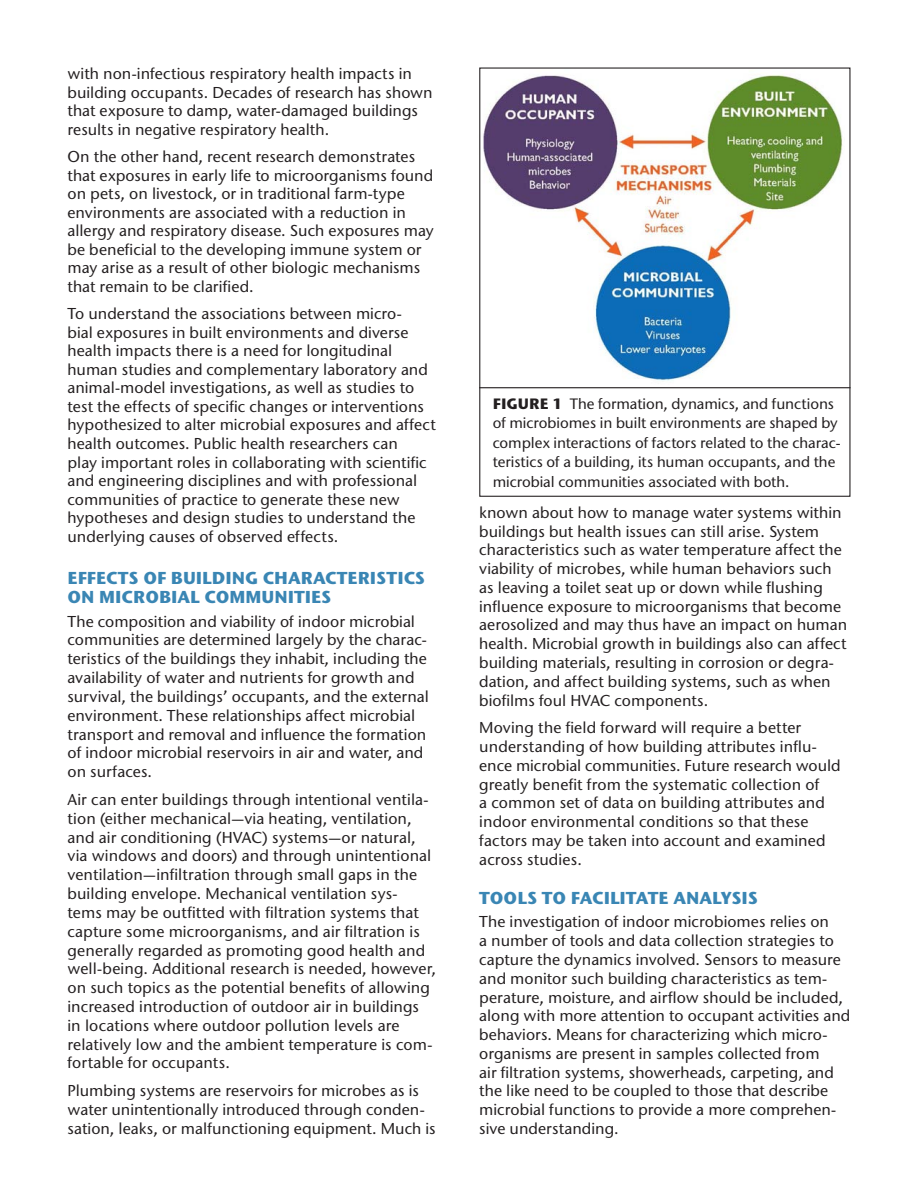
<style>
.page{position:relative;width:918px;height:1188px;background:#fff}
.page>*{position:absolute;margin:0;border:0;box-sizing:border-box;transform-origin:0 0}
.t1{font:700 17.25px "Stone Sans ITC Std";color:#3a86b4}
.t2{font:500 15.75px/18.8px "Stone Sans ITC Std";letter-spacing:.005em;color:#231f20}
.t3{font:500 15px/19.5px "Stone Sans ITC Std";letter-spacing:-.005em;color:#231f20}
.s1{font-weight:700}
</style>
<div class="page">
<img style="left:483px;top:74px;width:360px;height:307px">
<hr style="left:479px;top:387px;width:371px;height:1px;background:#231f20">
<div style="left:479px;top:68px;width:371px;height:429px;border:1px solid #231f20"></div>
<p class="t2" style="left:68px;top:64px;width:367px">with non-infectious respiratory health impacts in building occupants. Decades of research has shown that exposure to damp, water-damaged buildings results in negative respiratory health.</p>
<p class="t2" style="left:68px;top:147px;width:368px">On the other hand, recent research demonstrates that exposures in early life to microorganisms found on pets, on livestock, or in traditional farm-type environments are associated with a reduction in allergy and respiratory disease. Such exposures may be beneficial to the developing immune system or may arise as a result of other biologic mechanisms that remain to be clarified.</p>
<p class="t2" style="left:68px;top:305px;width:370px">To understand the associations between micro-<br>bial exposures in built environments and diverse health impacts there is a need for longitudinal human studies and complementary laboratory and animal-model investigations, as well as studies to test the effects of specific changes or interventions hypothesized to alter microbial exposures and affect health outcomes. Public health researchers can<br>play important roles in collaborating with scientific and engineering disciplines and with professional communities of practice to generate these new hypotheses and design studies to understand the underlying causes of observed effects.</p>
<p class="t1" style="left:68px;top:566px;width:21px">EFFECTS</p>
<p class="t1" style="left:143px;top:566px;width:51px">OF BUILDIN</p>
<p class="t1" style="left:245px;top:566px;width:34px">G CHARACTERISTICS</p>
<p class="t1" style="left:68px;top:586px;width:60px">ON MICROBIAL</p>
<p class="t1" style="left:204px;top:586px;width:24px">COMMUNITIES</p>
<p class="t2" style="left:68px;top:612px;width:363px">The composition and viability of indoor microbial communities are determined largely by the charac&shy;teristics of the buildings they inhabit, including the availability of water and nutrients for growth and survival, the buildings’ occupants, and the external environment. These relationships affect microbial transport and removal and influence the formation of indoor microbial reservoirs in air and water, and on surfaces.</p>
<p class="t2" style="left:68px;top:790px;width:370px">Air can enter buildings through intentional ventila&shy;tion (either mechanical—via heating, ventilation, and air conditioning (HVAC) systems—or natural, via windows and doors) and through unintentional ventilation—infiltration through small gaps in the building envelope. Mechanical ventilation sys-<br>tems may be outfitted with filtration systems that capture some microorganisms, and air filtration is generally regarded as promoting good health and well-being. Additional research is needed, however, on such topics as the potential benefits of allowing increased introduction of outdoor air in buildings in locations where outdoor pollution levels are relatively low and the ambient temperature is com&shy;fortable for occupants.</p>
<p class="t2" style="left:68px;top:1081px;width:370px">Plumbing systems are reservoirs for microbes as is water unintentionally introduced through conden&shy;sation, leaks, or malfunctioning equipment. Much is</p>
<p class="t3" style="left:493px;top:393px;width:349px"><span class="s1">FIGURE 1</span> The formation, dynamics, and functions of microbiomes in built environments are shaped by complex interactions of factors related to the charac&shy;teristics of a building, its human occupants, and the microbial communities associated with both.</p>
<p class="t2" style="left:479px;top:503px;width:370px">known about how to manage water systems within buildings but health issues can still arise. System characteristics such as water temperature affect the viability of microbes, while human behaviors such as leaving a toilet seat up or down while flushing influence exposure to microorganisms that become aerosolized and may thus have an impact on human health. Microbial growth in buildings also can affect building materials, resulting in corrosion or degra&shy;dation, and affect building systems, such as when biofilms foul HVAC components.</p>
<p class="t2" style="left:479px;top:718px;width:363px">Moving the field forward will require a better understanding of how building attributes influ&shy;ence microbial communities. Future research would greatly benefit from the systematic collection of<br>a common set of data on building attributes and indoor environmental conditions so that these factors may be taken into account and examined across studies.</p>
<p class="t1" style="left:479px;top:887px;width:21px">TOOLS</p>
<p class="t1" style="left:542px;top:887px;width:41px">TO FACILITATE</p>
<p class="t1" style="left:673px;top:887px;width:26px">ANAL</p>
<p class="t1" style="left:721px;top:887px;width:21px">YSIS</p>
<p class="t2" style="left:479px;top:912px;width:373px">The investigation of indoor microbiomes relies on<br>a number of tools and data collection strategies to capture the dynamics involved. Sensors to measure and monitor such building characteristics as tem&shy;perature, moisture, and airflow should be included, along with more attention to occupant activities and behaviors. Means for characterizing which micro&shy;organisms are present in samples collected from<br>air filtration systems, showerheads, carpeting, and the like need to be coupled to those that describe microbial functions to provide a more comprehen&shy;sive understanding.</p>
</div>
